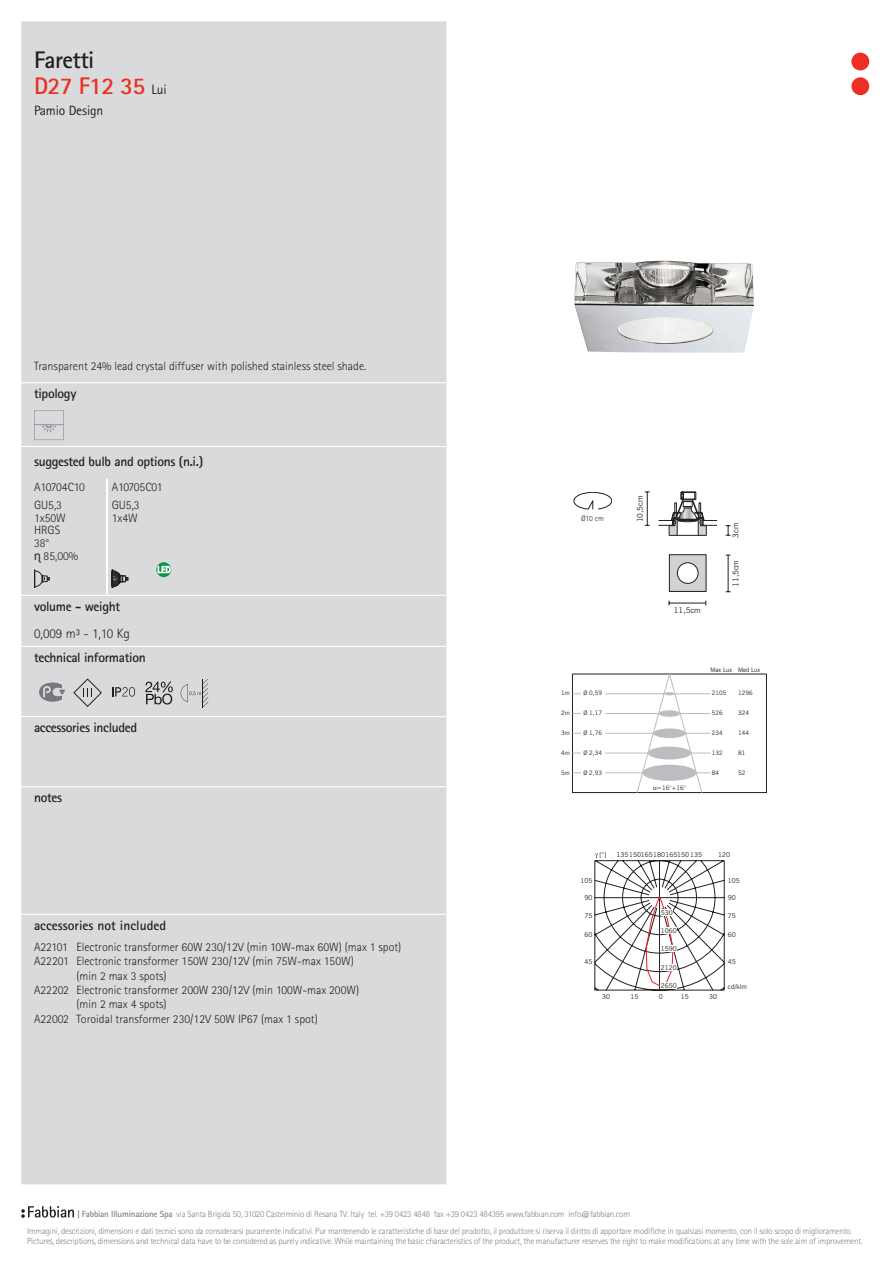
<style>
.page{position:relative;width:893px;height:1263px;background:#fff}
.page>*{position:absolute;margin:0;border:0;box-sizing:border-box;transform-origin:0 0}
.t1{font:700 24px/25.2px "Rotis Sans Serif Std";letter-spacing:-.025em;color:#ee2e22}
.t2{font:700 13.5px "Rotis Sans Serif Std";letter-spacing:-.025em;color:#231f20}
.t3{font:700 13.5px "Rotis Sans Serif Std";color:#231f20}
.t4{font:300 13.5px "Rotis Sans Serif Std";color:#231f20}
.t5{font:13.5px "Rotis Sans Serif Std";letter-spacing:-.01em;color:#231f20}
.t6{font:300 12px/18.3px "Rotis Sans Serif Std";color:#231f20}
.t7{font:300 9px/16.4px "Rotis Sans Serif Std";letter-spacing:-.025em;color:#808285}
.t8{font:7.95px "News Gothic BT";color:#231f20}
.t9{font:300 7.95px "Rotis Sans Serif";color:#231f20}
.t10{font:6.6px "News Gothic BT";color:#231f20}
.t11{font:6.15px "News Gothic BT";color:#231f20}
.s1{color:#231f20}
.s2{font-weight:400;font-size:13.5px;color:#231f20}
.s3{font-weight:700}
</style>
<div class="page">
<div style="left:21px;top:21px;width:425px;height:1163px;background:#d9dadc"></div>
<hr style="left:21px;top:382px;width:425px;height:1px;background:#fff">
<hr style="left:21px;top:446px;width:425px;height:1px;background:#fff">
<hr style="left:21px;top:595px;width:425px;height:1px;background:#fff">
<hr style="left:21px;top:646px;width:425px;height:1px;background:#fff">
<hr style="left:21px;top:716px;width:425px;height:1px;background:#fff">
<hr style="left:21px;top:786px;width:425px;height:1px;background:#fff">
<hr style="left:21px;top:914px;width:425px;height:1px;background:#fff">
<svg style="left:34px;top:410px;width:30px;height:30px"></svg>
<svg style="left:34px;top:570px;width:16px;height:18px"></svg>
<hr style="left:106px;top:479px;width:1px;height:115px;background:#fff">
<svg style="left:112px;top:570px;width:16px;height:18px"></svg>
<svg style="left:156px;top:562px;width:15px;height:15px"></svg>
<svg style="left:158px;top:566px;width:13px;height:7px"></svg>
<svg style="left:39px;top:682px;width:26px;height:20px"></svg>
<svg style="left:73px;top:678px;width:29px;height:29px"></svg>
<svg style="left:112px;top:687px;width:23px;height:10px"></svg>
<svg style="left:145px;top:681px;width:28px;height:23px"></svg>
<svg style="left:181px;top:679px;width:27px;height:28px"></svg>
<svg style="left:574px;top:492px;width:38px;height:17px"></svg>
<div style="left:703px;top:520px;width:14px;height:6px;border:1px solid #231f20"></div>
<div style="left:658px;top:520px;width:15px;height:6px;border:1px solid #231f20"></div>
<hr style="left:647px;top:492px;width:1px;height:33px;background:#231f20">
<svg style="left:669px;top:554px;width:37px;height:38px"></svg>
<svg style="left:669px;top:491px;width:38px;height:45px"></svg>
<hr style="left:728px;top:555px;width:1px;height:37px;background:#231f20">
<hr style="left:669px;top:603px;width:37px;height:1px;background:#231f20">
<svg style="left:726px;top:525px;width:4px;height:11px"></svg>
<svg style="left:594px;top:852px;width:131px;height:138px"></svg>
<div style="left:661px;top:927px;width:16px;height:6px;background:#fff"></div>
<div style="left:661px;top:946px;width:16px;height:6px;background:#fff"></div>
<div style="left:661px;top:964px;width:16px;height:6px;background:#fff"></div>
<div style="left:661px;top:982px;width:16px;height:7px;background:#fff"></div>
<div style="left:661px;top:909px;width:12px;height:6px;background:#fff"></div>
<img style="left:574px;top:261px;width:180px;height:91px">
<svg style="left:21px;top:1206px;width:53px;height:12px"></svg>
<div style="left:851px;top:53px;width:18px;height:17px;background:#ee2e22;border-radius:50%"></div>
<div style="left:851px;top:77px;width:18px;height:18px;background:#ee2e22;border-radius:50%"></div>
<svg style="left:35px;top:554px;width:6px;height:9px"></svg>
<svg style="left:572px;top:673px;width:139px;height:120px"></svg>
<h1 class="t1" style="left:34px;top:47px;width:134px"><span class="s1">Faretti<br></span>D27 F12 35 <span class="s2">Lui</span></h1>
<h2 class="t5" style="left:34px;top:102px;width:71px">Pamio Design</h2>
<h3 class="t6" style="left:34px;top:357px;width:334px">Transparent 24% lead crystal diffuser with polished stainless steel shade.</h3>
<h2 class="t2" style="left:34px;top:385px;width:44px">tipology</h2>
<h2 class="t2" style="left:34px;top:453px;width:171px">suggested bulb and options (n.i.)</h2>
<h3 class="t6" style="left:34px;top:477px;width:53px">A10704C10<br>GU5,3</h3>
<h3 class="t6" style="left:34px;top:511px;width:33px;line-height:12.8px">1x50W<br>HRGS<br>38°</h3>
<h3 class="t6" style="left:44px;top:547px;width:36px">85,00%</h3>
<h3 class="t6" style="left:112px;top:477px;width:53px">A10705C01<br>GU5,3</h3>
<h3 class="t6" style="left:112px;top:508px;width:27px">1x4W</h3>
<h2 class="t2" style="left:34px;top:598px;width:88px">volume - weight</h2>
<h2 class="t4" style="left:34px;top:625px;width:97px">0,009 m³ - 1,10 Kg</h2>
<h2 class="t2" style="left:34px;top:649px;width:113px">technical information</h2>
<h2 class="t2" style="left:34px;top:719px;width:105px">accessories included</h2>
<h2 class="t2" style="left:34px;top:789px;width:30px">notes</h2>
<h2 class="t3" style="left:34px;top:917px;width:134px">accessories not included</h2>
<h3 class="t6" style="left:34px;top:938px;width:369px">A22101 Electronic transformer 60W 230/12V (min 10W-max 60W) (max 1 spot)</h3>
<h3 class="t6" style="left:34px;top:952px;width:321px">A22201 Electronic transformer 150W 230/12V (min 75W-max 150W)</h3>
<h3 class="t6" style="left:77px;top:966px;width:92px">(min 2 max 3 spots)</h3>
<h3 class="t6" style="left:34px;top:981px;width:327px">A22202 Electronic transformer 200W 230/12V (min 100W-max 200W)</h3>
<h3 class="t6" style="left:77px;top:995px;width:92px">(min 2 max 4 spots)</h3>
<h3 class="t6" style="left:34px;top:1010px;width:285px">A22002 Toroidal transformer 230/12V 50W IP67 (max 1 spot)</h3>
<p class="t9" style="left:581px;top:514px;width:24px">Ø10 cm</p>
<p class="t11" style="left:561px;top:690px;width:10px">1m</p>
<p class="t11" style="left:561px;top:710px;width:10px">2m</p>
<p class="t11" style="left:561px;top:730px;width:10px">3m</p>
<p class="t11" style="left:561px;top:750px;width:10px">4m</p>
<p class="t11" style="left:561px;top:770px;width:10px">5m</p>
<p class="t11" style="left:583px;top:690px;width:20px">Ø 0,59</p>
<p class="t11" style="left:583px;top:710px;width:20px">Ø 1,17</p>
<p class="t11" style="left:583px;top:730px;width:20px">Ø 1,76</p>
<p class="t11" style="left:583px;top:750px;width:20px">Ø 2,34</p>
<p class="t11" style="left:583px;top:770px;width:20px">Ø 2,93</p>
<p class="t8" style="left:635px;top:522px;width:28px;rotate:-90deg">10,5cm</p>
<p class="t8" style="left:674px;top:605px;width:28px">11,5cm</p>
<p class="t8" style="left:731px;top:538px;width:16px;rotate:-90deg">3cm</p>
<p class="t8" style="left:731px;top:587px;width:28px;rotate:-90deg">11,5cm</p>
<p class="t11" style="left:657px;top:785px;width:30px">=16°+16°</p>
<p class="t11" style="left:710px;top:667px;width:51px">Max Lux Med Lux</p>
<p class="t11" style="left:712px;top:690px;width:16px">2105</p>
<p class="t11" style="left:712px;top:710px;width:12px">526</p>
<p class="t11" style="left:712px;top:730px;width:12px">234</p>
<p class="t11" style="left:712px;top:750px;width:12px">132</p>
<p class="t11" style="left:712px;top:770px;width:9px">84</p>
<p class="t11" style="left:738px;top:690px;width:16px">1296</p>
<p class="t11" style="left:738px;top:710px;width:12px">324</p>
<p class="t11" style="left:738px;top:730px;width:12px">144</p>
<p class="t11" style="left:738px;top:750px;width:9px">81</p>
<p class="t11" style="left:738px;top:770px;width:9px">52</p>
<p class="t10" style="left:580px;top:876px;width:13px">105</p>
<p class="t10" style="left:584px;top:893px;width:9px">90</p>
<p class="t10" style="left:616px;top:850px;width:87px">135150165180165150135</p>
<p class="t10" style="left:718px;top:850px;width:13px">120</p>
<p class="t10" style="left:728px;top:876px;width:13px">105</p>
<p class="t10" style="left:728px;top:893px;width:9px">90</p>
<p class="t10" style="left:661px;top:908px;width:13px">530</p>
<p class="t10" style="left:661px;top:927px;width:17px">1060</p>
<p class="t10" style="left:661px;top:945px;width:17px">1590</p>
<p class="t10" style="left:661px;top:963px;width:17px">2120</p>
<p class="t10" style="left:661px;top:982px;width:17px">2650</p>
<p class="t10" style="left:584px;top:912px;width:9px">75</p>
<p class="t10" style="left:728px;top:912px;width:9px">75</p>
<p class="t10" style="left:584px;top:931px;width:9px">60</p>
<p class="t10" style="left:728px;top:931px;width:9px">60</p>
<p class="t10" style="left:584px;top:958px;width:9px">45</p>
<p class="t10" style="left:728px;top:958px;width:9px">45</p>
<p class="t10" style="left:728px;top:983px;width:20px">cd/klm</p>
<p class="t10" style="left:602px;top:992px;width:9px">30</p>
<p class="t10" style="left:631px;top:992px;width:9px">15</p>
<p class="t10" style="left:659px;top:992px;width:5px">0</p>
<p class="t10" style="left:681px;top:992px;width:9px">15</p>
<p class="t10" style="left:709px;top:992px;width:9px">30</p>
<p class="t7" style="left:27px;top:1206px;width:826px;text-indent:50px"><span class="s3">| Fabbian Illuminazione Spa</span> via Santa Brigida 50, 31020 Castelminio di Resana TV. Italy tel. +39 0423 4848 fax +39 0423 484395 www.fabbian.com info@fabbian.com<br>Immagini, descrizioni, dimensioni e dati tecnici sono da considerarsi puramente indicativi. Pur mantenendo le caratteristiche di base del prodotto, il produttore si riserva il diritto di apportare modifiche in qualsiasi momento, con il solo scopo di miglioramento.</p>
<p class="t7" style="left:27px;top:1233px;width:837px">Pictures, descriptions, dimensions and technical data have to be considered as purely indicative. While maintaining the basic characteristics of the product, the manufacturer reserves the right to make modifications at any time with the sole aim of improvement.</p>
</div>
